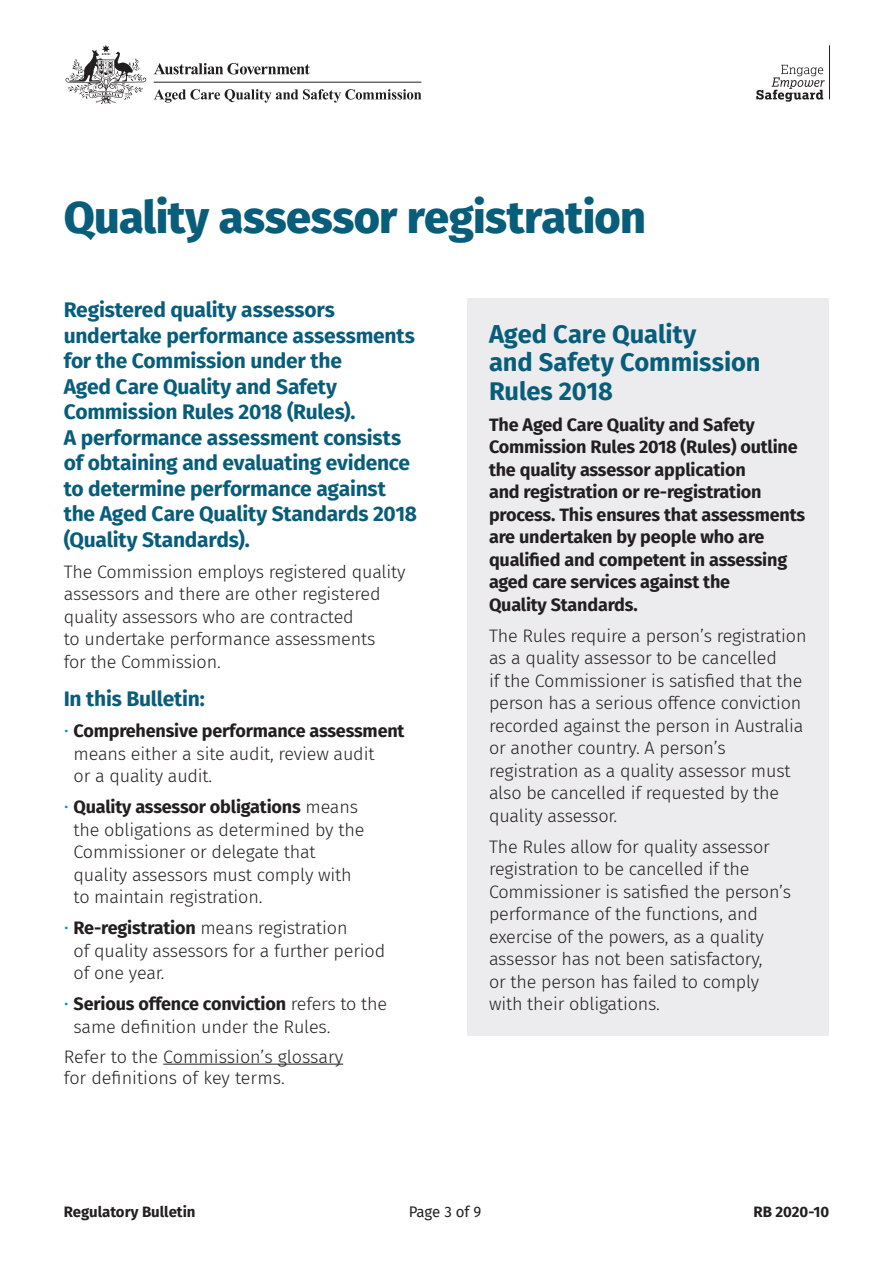
<style>
.page{position:relative;width:893px;height:1263px;background:#fff}
.page>*{position:absolute;margin:0;border:0;box-sizing:border-box;transform-origin:0 0}
.t1{font:800 45px "Fira Sans";letter-spacing:-.015em;color:#085d7a}
.t2{font:700 25.5px/28.5px "Fira Sans";letter-spacing:-.005em;color:#085d7a}
.t3{font:700 21px/25.5px "Fira Sans";letter-spacing:-.01em;color:#085d7a}
.t4{font:300 18px/22.5px "Fira Sans";letter-spacing:-.01em;color:#231f20}
.t5{font:700 18px/22.5px "Fira Sans";letter-spacing:-.01em;color:#231f20}
.t6{font:700 15px "Fira Sans";color:#231f20}
.t7{font:15px "Fira Sans";letter-spacing:-.015em;color:#231f20}
.s1{color:#008fb9}
.s2{font-weight:700}
</style>
<div class="page">
<svg style="left:154px;top:89px;width:267px;height:14px"></svg>
<svg style="left:154px;top:63px;width:156px;height:11px"></svg>
<svg style="left:66px;top:45px;width:80px;height:59px"></svg>
<hr style="left:154px;top:82px;width:267px;height:1px;background:#231f20">
<svg style="left:756px;top:65px;width:69px;height:37px"></svg>
<hr style="left:829px;top:45px;width:1px;height:54px;background:#231f20">
<hr style="left:163px;top:1064px;width:180px;height:1px;background:#231f20">
<div style="left:468px;top:298px;width:361px;height:737px;background:#ececee"></div>
<h1 class="t1" style="left:64px;top:179px;width:584px">Quality assessor registration</h1>
<p class="t3" style="left:64px;top:296px;width:355px">Registered quality assessors undertake performance assessments for the Commission under the<br>Aged Care Quality and Safety<br>Commission Rules 2018 (Rules).<br>A performance assessment consists of obtaining and evaluating evidence to determine performance against the Aged Care Quality Standards 2018 (Quality Standards).</p>
<p class="t4" style="left:64px;top:560px;width:343px">The Commission employs registered quality assessors and there are other registered quality assessors who are contracted<br>to undertake performance assessments<br>for the Commission.</p>
<p class="t3" style="left:64px;top:684px;width:142px">In this Bulletin:</p>
<p class="t4" style="left:74px;top:719px;width:332px;text-indent:-10px"><span class="s1">•</span> <span class="s2">Comprehensive performance assessment </span>means either a site audit, review audit<br>or a quality audit.</p>
<p class="t4" style="left:74px;top:795px;width:292px;text-indent:-10px"><span class="s1">•</span> <span class="s2">Quality assessor obligations</span> means the obligations as determined by the Commissioner or delegate that quality assessors must comply with to maintain registration.</p>
<p class="t4" style="left:74px;top:916px;width:313px;text-indent:-10px"><span class="s1">•</span> <span class="s2">Re-registration</span> means registration<br>of quality assessors for a further period of one year.</p>
<p class="t4" style="left:74px;top:992px;width:315px;text-indent:-10px"><span class="s1">•</span> <span class="s2">Serious offence conviction</span> refers to the same definition under the Rules.</p>
<p class="t4" style="left:64px;top:1045px;width:281px;line-height:21.6px">Refer to the Commission’s glossary for definitions of key terms.</p>
<h2 class="t2" style="left:489px;top:318px;width:273px">Aged Care Quality<br>and Safety Commission<br>Rules 2018</h2>
<p class="t5" style="left:489px;top:412px;width:318px">The Aged Care Quality and Safety Commission Rules 2018 (Rules) outline the quality assessor application<br>and registration or re-registration process. This ensures that assessments are undertaken by people who are qualified and competent in assessing aged care services against the<br>Quality Standards.</p>
<p class="t4" style="left:489px;top:624px;width:319px">The Rules require a person’s registration as a quality assessor to be cancelled<br>if the Commissioner is satisfied that the person has a serious offence conviction recorded against the person in Australia or another country. A person’s registration as a quality assessor must also be cancelled if requested by the quality assessor.</p>
<p class="t4" style="left:489px;top:835px;width:304px">The Rules allow for quality assessor registration to be cancelled if the Commissioner is satisfied the person’s performance of the functions, and exercise of the powers, as a quality assessor has not been satisfactory,<br>or the person has failed to comply with their obligations.</p>
<p class="t6" style="left:64px;top:1199px;width:133px">Regulatory Bulletin</p>
<p class="t7" style="left:409px;top:1201px;width:74px">Page 3 of 9</p>
<p class="t6" style="left:753px;top:1199px;width:77px">RB 2020-10</p>
</div>
